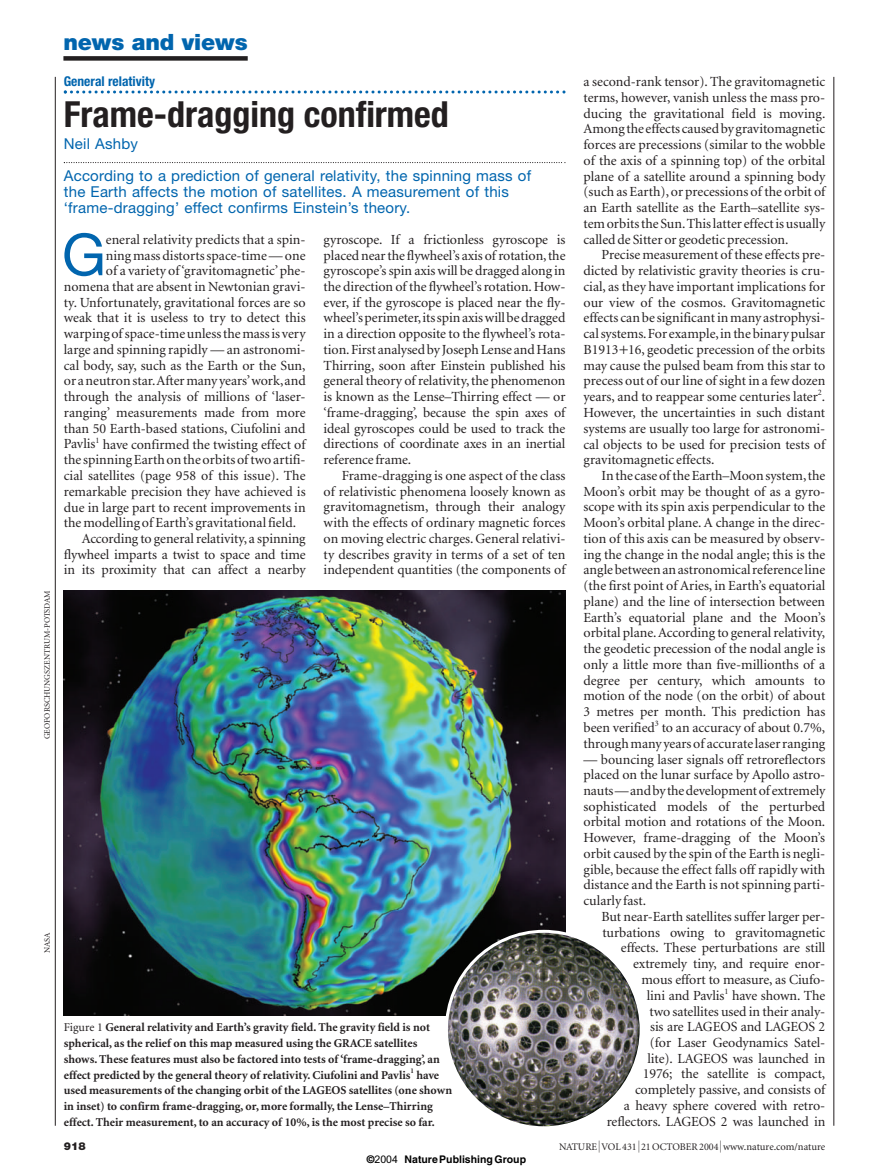
<style>
.page{position:relative;width:893px;height:1173px;background:#fff}
.page>*{position:absolute;margin:0;border:0;box-sizing:border-box;transform-origin:0 0}
.t1{font:57.9px "Helvetica Neue";color:#0165ae}
.t2{font:700 condensed 36px "Helvetica Neue";color:#231f20}
.t3{font:900 22.5px "Helvetica Neue";letter-spacing:-.005em;color:#0165ae}
.t4{font:15px/32px "Helvetica Neue";letter-spacing:.015em;color:#0165ae}
.t5{font:13.95px/15.8px "Minion";color:#231f20;text-align:justify}
.t6{font:700 condensed 13.5px "Helvetica Neue";color:#0165ae}
.t7{font:700 12px/15.8px "Minion";color:#231f20}
.t8{font:900 10.8px "Helvetica Neue";color:#231f20}
.t9{font:700 10.5px "Helvetica";color:#000}
.t10{font:10.2px "Minion";color:#231f20}
.t11{font:8.25px "Minion";color:#231f20}
.s1{font-weight:400}
.s2{font-family:"Math With Greek BT"}
.s3{font-family:"Helvetica Neue";font-weight:300;font-size:12px}
.s4{font-size:10.5px}
.s5{font-family:"Arial";font-weight:400}
</style>
<div class="page">
<img style="left:54px;top:56px;width:781px;height:1071px">
<p class="t11" style="left:44px;top:739px;width:151px;rotate:-90deg">GEOFORSCHUNGSZENTRUM-POTSDAM</p>
<p class="t11" style="left:44px;top:953px;width:22px;rotate:-90deg">NASA</p>
<h3 class="t3" style="left:63px;top:33px;width:186px">news and views</h3>
<p class="t6" style="left:64px;top:77px;width:93px">General relativity</p>
<h2 class="t2" style="left:64px;top:101px;width:386px">Frame-dragging confirmed</h2>
<p class="t4" style="left:64px;top:129px;width:469px">Neil Ashby<br>According to a prediction of general relativity, the spinning mass of</p>
<p class="t4" style="left:64px;top:185px;width:446px;line-height:15.8px">the Earth affects the motion of satellites. A measurement of this ‘frame-dragging’ effect confirms Einstein’s theory.</p>
<h1 class="t1" style="left:62px;top:234px;width:46px">G</h1>
<p class="t5" style="left:106px;top:233px;width:201px">eneral relativity predicts that a spin-</p>
<p class="t5" style="left:323px;top:233px;width:243px">gyroscope. If a frictionless gyroscope is placed near the flywheel’s axis of rotation,the gyroscope’s spin axis will be dragged along in the direction of the flywheel’s rotation. How&shy;ever, if the gyroscope is placed near the fly&shy;wheel’s perimeter,its spin axis will be dragged in a direction opposite to the flywheel’s rota&shy;tion.First analysed by Joseph Lense and Hans Thirring, soon after Einstein published his general theory of relativity, the phenomenon is known as the Lense–Thirring effect — or ‘frame-dragging’, because the spin axes of ideal gyroscopes could be used to track the directions of coordinate axes in an inertial reference frame.</p>
<p class="t5" style="left:323px;top:469px;width:243px;text-indent:18px">Frame-dragging is one aspect of the class of relativistic phenomena loosely known as gravitomagnetism, through their analogy with the effects of ordinary magnetic forces on moving electric charges. General relativi&shy;ty describes gravity in terms of a set of ten independent quantities (the components of</p>
<p class="t5" style="left:106px;top:248px;width:201px">ning mass distorts space-time — one</p>
<p class="t5" style="left:106px;top:264px;width:201px">of a variety of ‘gravitomagnetic’phe-</p>
<p class="t5" style="left:64px;top:280px;width:243px">nomena that are absent in Newtonian gravi-</p>
<p class="t5" style="left:64px;top:296px;width:243px">ty. Unfortunately, gravitational forces are so</p>
<p class="t5" style="left:64px;top:311px;width:243px">weak that it is useless to try to detect this</p>
<p class="t5" style="left:64px;top:327px;width:243px">warping of space-time unless the mass is very</p>
<p class="t5" style="left:64px;top:343px;width:243px">large and spinning rapidly — an astronomi-</p>
<p class="t5" style="left:64px;top:359px;width:243px">cal body, say, such as the Earth or the Sun,</p>
<p class="t5" style="left:64px;top:374px;width:243px">or a neutron star.After many years’work,and</p>
<p class="t5" style="left:64px;top:390px;width:243px">through the analysis of millions of ‘laser-</p>
<p class="t5" style="left:64px;top:406px;width:243px">ranging’ measurements made from more</p>
<p class="t5" style="left:64px;top:422px;width:243px">than 50 Earth-based stations, Ciufolini and</p>
<p class="t5" style="left:64px;top:437px;width:243px">Pavlis<sup>1</sup> have confirmed the twisting effect of</p>
<p class="t5" style="left:64px;top:453px;width:243px">the spinning Earth on the orbits of two artifi-</p>
<p class="t5" style="left:64px;top:469px;width:243px">cial satellites (page 958 of this issue). The</p>
<p class="t5" style="left:64px;top:485px;width:243px">remarkable precision they have achieved is</p>
<p class="t5" style="left:64px;top:500px;width:243px">due in large part to recent improvements in</p>
<p class="t5" style="left:64px;top:516px;width:234px">the modelling of Earth’s gravitational field.</p>
<p class="t5" style="left:82px;top:532px;width:225px">According to general relativity, a spinning</p>
<p class="t5" style="left:64px;top:548px;width:243px">flywheel imparts a twist to space and time</p>
<p class="t5" style="left:64px;top:563px;width:243px">in its proximity that can affect a nearby</p>
<p class="t7" style="left:64px;top:1021px;width:390px"><span class="s1">Figure 1</span> General relativity and Earth’s gravity field. The gravity field is not spherical, as the relief on this map measured using the GRACE satellites shows. These features must also be factored into tests of ‘frame-dragging’, an effect predicted by the general theory of relativity. Ciufolini and Pavlis<sup>1</sup> have used measurements of the changing orbit of the LAGEOS satellites (one shown in inset) to confirm frame-dragging, or, more formally, the Lense–Thirring effect. Their measurement, to an accuracy of 10%, is the most precise so far.</p>
<p class="t5" style="left:583px;top:75px;width:243px">a second-rank tensor). The gravitomagnetic terms, however, vanish unless the mass pro&shy;ducing the gravitational field is moving.<br>Among the effects caused by gravitomagnetic forces are precessions (similar to the wobble of the axis of a spinning top) of the orbital plane of a satellite around a spinning body (such as Earth), or precessions of the orbit of an Earth satellite as the Earth–satellite sys&shy;tem orbits the Sun.This latter effect is usually called de Sitter or geodetic precession.</p>
<p class="t5" style="left:583px;top:248px;width:243px;text-indent:18px">Precise measurement of these effects pre&shy;dicted by relativistic gravity theories is cru&shy;cial, as they have important implications for our view of the cosmos. Gravitomagnetic effects can be significant in many astrophysi&shy;cal systems.For example,in the binary pulsar B1913<span class="s2">-</span>16, geodetic precession of the orbits may cause the pulsed beam from this star to precess out of our line of sight in a few dozen years, and to reappear some centuries later<sup>2</sup>.<br>However, the uncertainties in such distant systems are usually too large for astronomi&shy;cal objects to be used for precision tests of gravitomagnetic effects.</p>
<p class="t5" style="left:583px;top:469px;width:243px;text-indent:18px">Inthe case of the Earth–Moon system,the Moon’s orbit may be thought of as a gyro&shy;scope with its spin axis perpendicular to the Moon’s orbital plane. A change in the direc&shy;tion of this axis can be measured by observ&shy;ing the change in the nodal angle; this is the angle between an astronomical reference line (the first point of Aries, in Earth’s equatorial plane) and the line of intersection between Earth’s equatorial plane and the Moon’s orbital plane.According to general relativity, the geodetic precession of the nodal angle is only a little more than five-millionths of a degree per century, which amounts to motion of the node (on the orbit) of about 3 metres per month. This prediction has been verified<sup>3</sup> to an accuracy of about 0.7%, through many years of accurate laser ranging</p>
<p class="t5" style="left:583px;top:752px;width:243px">— bouncing laser signals off retroreflectors placed on the lunar surface by Apollo astro&shy;nauts — and by the development of extremely sophisticated models of the perturbed orbital motion and rotations of the Moon.<br>However, frame-dragging of the Moon’s orbit caused by the spin of the Earth is negli&shy;gible, because the effect falls off rapidly with distance and the Earth is not spinning parti&shy;cularly fast.</p>
<p class="t5" style="left:601px;top:910px;width:225px;text-align:right">But near-Earth satellites suffer larger per&shy;turbations owing to gravitomagnetic effects. These perturbations are still extremely tiny, and require enor&shy;mous effort to measure, as Ciufo-<br>lini and Pavlis<sup>1</sup> have shown. The<br>two satellites used in their analy-<br>sis are LAGEOS and LAGEOS 2<br>(for Laser Geodynamics Satel-<br>lite). LAGEOS was launched in<br>1976; the satellite is compact, completely passive, and consists of<br>a heavy sphere covered with retro&shy;reflectors. LAGEOS 2 was launched in</p>
<p class="t8" style="left:64px;top:1142px;width:23px">918</p>
<p class="t10" style="left:559px;top:1143px;width:268px">NATURE<span class="s3">|</span> VOL 431 <span class="s3">|</span> 21 OCTOBER 2004 <span class="s3">|</span> <span class="s4">www.nature.com/nature</span></p>
<p class="t9" style="left:367px;top:1153px;width:161px">© <span class="s5">2004</span> NaturePublishingGroup</p>
</div>
